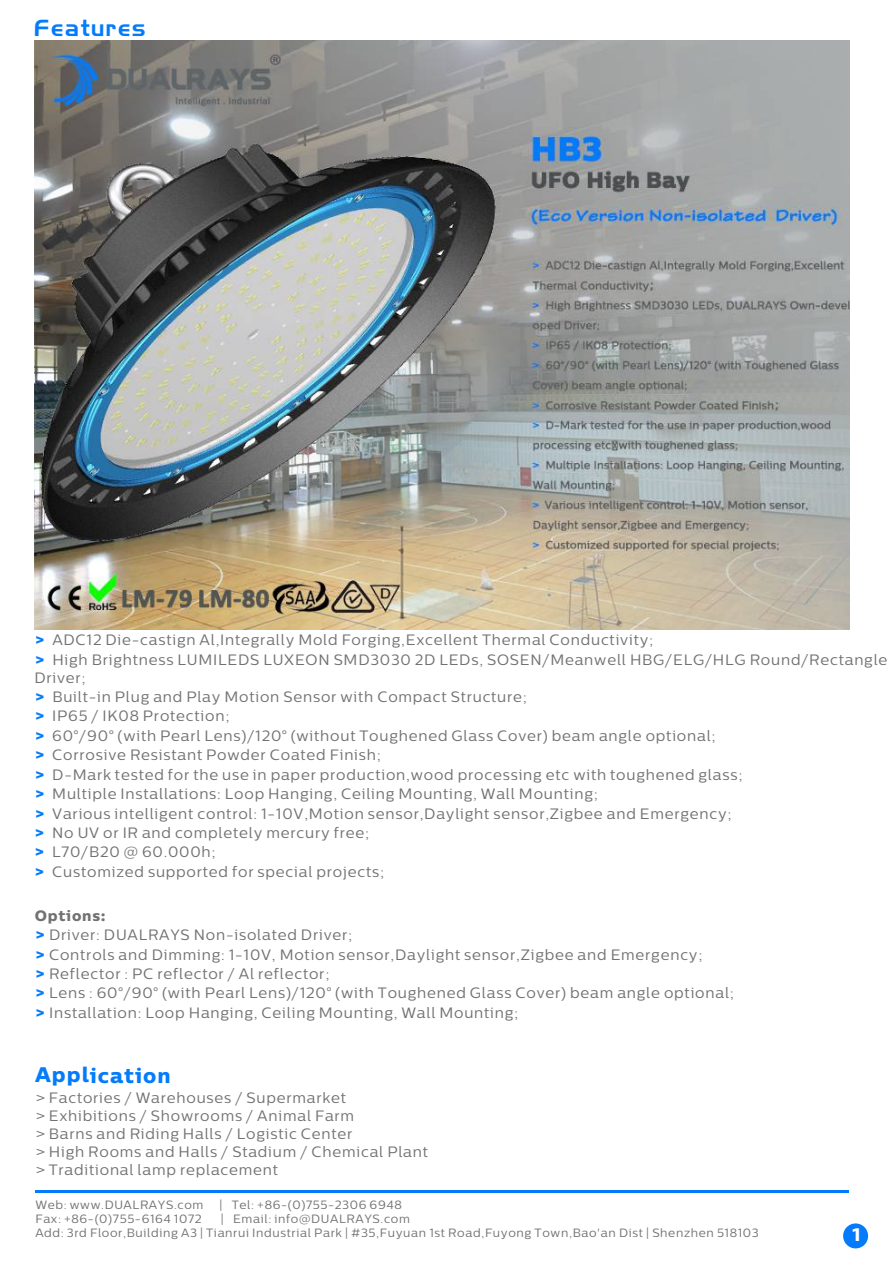
<style>
.page{position:relative;width:893px;height:1263px;background:#fff}
.page>*{position:absolute;margin:0;border:0;box-sizing:border-box;transform-origin:0 0}
.t1{font:21px "Centrale Sans X Bold";letter-spacing:.045em;color:#037bfb}
.t2{font:21px "Hamilton Steel";letter-spacing:.1em;color:#037bfb}
.t3{font:18px "Centrale Sans X Bold";color:#fff}
.t4{font:15px/19.4px "Centrale Sans";letter-spacing:.055em;color:#717171}
.t5{font:15px/18px "Centrale Sans";letter-spacing:.055em;color:#727272}
.t6{font:15px "Centrale Sans X Bold";letter-spacing:.05em;color:#717171}
.t7{font:12px/14.4px "Centrale Sans";letter-spacing:.055em;color:#727272}
.s1{font-family:"Centrale Sans X Bold";color:#037bfb}
</style>
<div class="page">
<hr style="left:35px;top:1190px;width:814px;height:2px;background:#037bfb">
<div style="left:843px;top:1223px;width:25px;height:25px;background:#037bfb;border-radius:50%"></div>
<img style="left:35px;top:41px;width:815px;height:588px">
<h1 class="t2" style="left:35px;top:13px;width:113px">Features</h1>
<p class="t4" style="left:34px;top:632px;width:854px"><span class="s1">&gt;</span> ADC12 Die-castign Al,Integrally Mold Forging,Excellent Thermal Conductivity;<br><span class="s1">&gt;</span> High Brightness LUMILEDS LUXEON SMD3030 2D LEDs, SOSEN/Meanwell HBG/ELG/HLG Round/Rectangle</p>
<p class="t4" style="left:34px;top:669px;width:710px">Driver;<br><span class="s1">&gt;</span> Built-in Plug and Play Motion Sensor with Compact Structure;<br><span class="s1">&gt;</span> IP65 / IK08 Protection;<br><span class="s1">&gt;</span> 60°/90° (with Pearl Lens)/120° (without Toughened Glass Cover) beam angle optional;<br><span class="s1">&gt;</span> Corrosive Resistant Powder Coated Finish;<br><span class="s1">&gt;</span> D-Mark tested for the use in paper production,wood processing etc with toughened glass; <span class="s1">&gt;</span> Multiple Installations: Loop Hanging, Ceiling Mounting, Wall Mounting;<br><span class="s1">&gt;</span> Various intelligent control: 1-10V,Motion sensor,Daylight sensor,Zigbee and Emergency; <span class="s1">&gt;</span> No UV or IR and completely mercury free;<br><span class="s1">&gt;</span> L70/B20 @ 60.000h;<br><span class="s1">&gt;</span> Customized supported for special projects;</p>
<p class="t6" style="left:35px;top:909px;width:72px">Options:</p>
<p class="t4" style="left:35px;top:927px;width:701px"><span class="s1">&gt;</span> Driver: DUALRAYS Non-isolated Driver;<br><span class="s1">&gt;</span> Controls and Dimming: 1-10V, Motion sensor,Daylight sensor,Zigbee and Emergency;<br><span class="s1">&gt;</span> Reflector : PC reflector / Al reflector;<br><span class="s1">&gt;</span> Lens : 60°/90° (with Pearl Lens)/120° (with Toughened Glass Cover) beam angle optional; <span class="s1">&gt;</span> Installation: Loop Hanging, Ceiling Mounting, Wall Mounting;</p>
<h1 class="t1" style="left:35px;top:1066px;width:137px">Application</h1>
<p class="t5" style="left:36px;top:1090px;width:393px">&gt; Factories / Warehouses / Supermarket<br>&gt; Exhibitions / Showrooms / Animal Farm<br>&gt; Barns and Riding Halls / Logistic Center<br>&gt; High Rooms and Halls / Stadium / Chemical Plant &gt; Traditional lamp replacement</p>
<p class="t7" style="left:35px;top:1198px;width:170px">Web: www.DUALRAYS.com</p>
<p class="t7" style="left:219px;top:1198px;width:184px">| Tel: +86-(0)755-2306 6948</p>
<p class="t7" style="left:35px;top:1213px;width:168px">Fax: +86-(0)755-6164 1072</p>
<p class="t7" style="left:35px;top:1213px;width:725px;text-indent:185px">| Email: info@DUALRAYS.com<br>Add: 3rd Floor,Building A3 | Tianrui Industrial Park | #35,Fuyuan 1st Road,Fuyong Town,Bao'an Dist | Shenzhen 518103</p>
<p class="t3" style="left:852px;top:1227px;width:10px">1</p>
</div>
